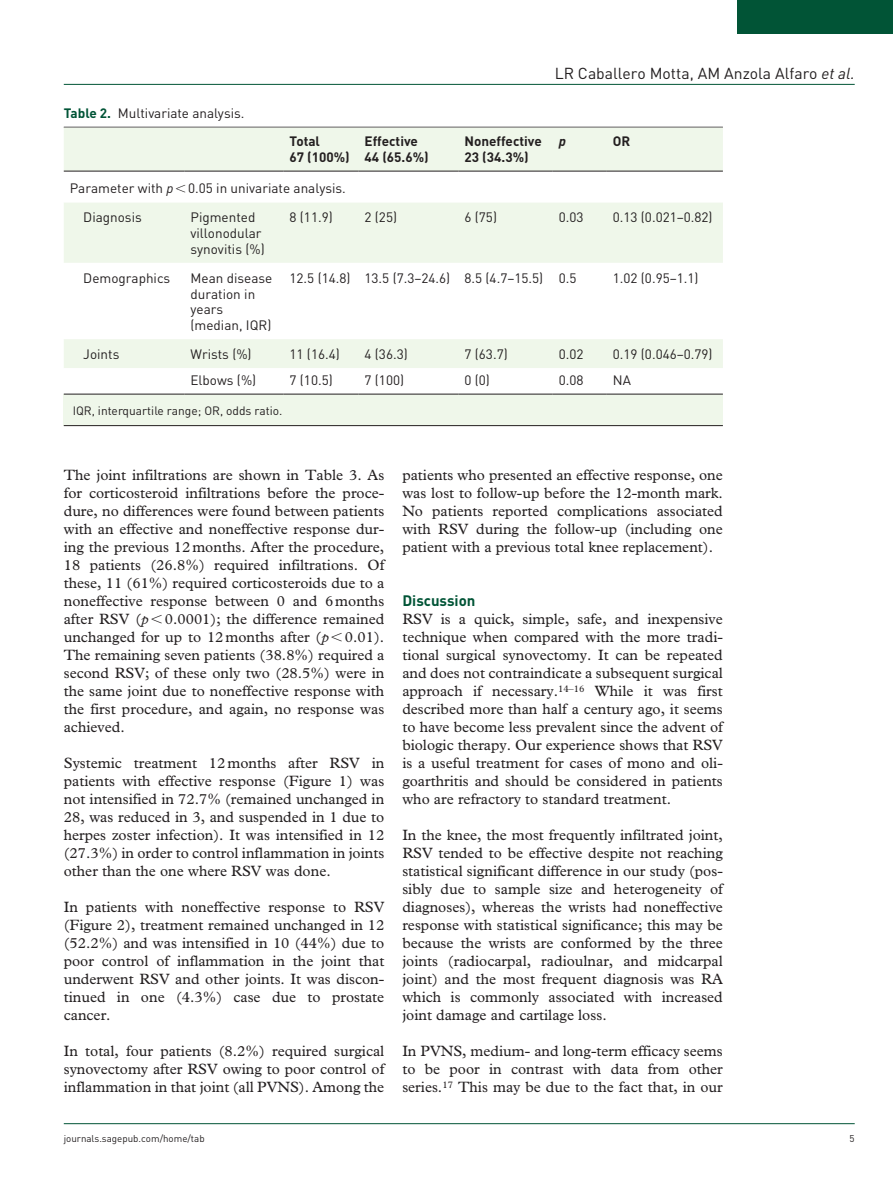
<style>
.page{position:relative;width:893px;height:1191px;background:#fff}
.page>*{position:absolute;margin:0;border:0;box-sizing:border-box;transform-origin:0 0}
.t1{font:15.75px "DIN";color:#231f20}
.t2{font:15px/18px "Plantin Std";color:#231f20;text-align:justify}
.t3{font:700 15px "DIN";color:#015436}
.t4{font:13.5px/15.8px "DIN";color:#231f20}
.t5{font:700 13.5px/15.8px "DIN";color:#231f20}
.t6{font:italic 700 13.5px "DIN";color:#231f20}
.t7{font:12px "DIN";color:#231f20}
.t8{font:9.75px "DIN";color:#231f20}
.s1{font-weight:700;color:#015436}
.s2{font-style:italic}
</style>
<div class="page">
<hr style="left:64px;top:84px;width:791px;height:1px;background:#015436">
<hr style="left:64px;top:1123px;width:791px;height:1px;background:#015436">
<div style="left:738px;top:0;width:155px;height:34px;background:#015436"></div>
<div style="left:64px;top:394px;width:659px;height:32px;background:#eff7ea"></div>
<hr style="left:64px;top:127px;width:659px;height:1px;background:#231f20">
<hr style="left:64px;top:425px;width:659px;height:1px;background:#231f20">
<div style="left:64px;top:128px;width:659px;height:43px;background:#eff7ea"></div>
<svg style="left:64px;top:203px;width:659px;height:191px"></svg>
<hr style="left:64px;top:171px;width:120px;height:1px;background:#231f20">
<hr style="left:184px;top:171px;width:100px;height:1px;background:#231f20">
<hr style="left:284px;top:171px;width:74px;height:1px;background:#231f20">
<hr style="left:358px;top:171px;width:100px;height:1px;background:#231f20">
<hr style="left:458px;top:171px;width:95px;height:1px;background:#231f20">
<hr style="left:553px;top:171px;width:54px;height:1px;background:#231f20">
<hr style="left:607px;top:171px;width:116px;height:1px;background:#231f20">
<hr style="left:184px;top:394px;width:100px;height:1px;background:#231f20">
<hr style="left:284px;top:394px;width:74px;height:1px;background:#231f20">
<hr style="left:358px;top:394px;width:100px;height:1px;background:#231f20">
<hr style="left:458px;top:394px;width:95px;height:1px;background:#231f20">
<hr style="left:553px;top:394px;width:54px;height:1px;background:#231f20">
<hr style="left:607px;top:394px;width:116px;height:1px;background:#231f20">
<hr style="left:64px;top:394px;width:120px;height:1px;background:#231f20">
<p class="t4" style="left:64px;top:105px;width:182px"><span class="s1">Table 2.</span> Multivariate analysis.</p>
<p class="t1" style="left:555px;top:63px;width:301px">LR Caballero Motta, AM Anzola Alfaro <span class="s2">et al.</span></p>
<p class="t5" style="left:290px;top:133px;width:62px">Total<br>67 (100%)</p>
<p class="t5" style="left:365px;top:133px;width:66px">Effective<br>44 (65.6%)</p>
<p class="t5" style="left:464px;top:133px;width:79px">Noneffective<br>23 (34.3%)</p>
<p class="t6" style="left:559px;top:133px;width:9px">p</p>
<p class="t5" style="left:613px;top:133px;width:19px">OR</p>
<p class="t4" style="left:83px;top:174px;width:264px;line-height:29px;text-indent:-14px">Parameter with <span class="s2">p</span> 0.05 in univariate analysis.<br>Diagnosis</p>
<p class="t4" style="left:191px;top:209px;width:76px">Pigmented villonodular synovitis (%)</p>
<p class="t4" style="left:290px;top:209px;width:45px">8 (11.9)</p>
<p class="t4" style="left:365px;top:209px;width:34px">2 (25)</p>
<p class="t4" style="left:464px;top:209px;width:34px">6 (75)</p>
<p class="t4" style="left:559px;top:209px;width:26px">0.03</p>
<p class="t4" style="left:613px;top:209px;width:101px">0.13 (0.021–0.82)</p>
<p class="t4" style="left:83px;top:270px;width:89px">Demographics</p>
<p class="t4" style="left:191px;top:270px;width:83px">Mean disease duration in years (median, IQR)</p>
<p class="t4" style="left:290px;top:270px;width:288px">12.5 (14.8) 13.5 (7.3–24.6) 8.5 (4.7–15.5) 0.5</p>
<p class="t4" style="left:613px;top:270px;width:87px">1.02 (0.95–1.1)</p>
<p class="t4" style="left:83px;top:346px;width:38px">Joints</p>
<p class="t4" style="left:191px;top:346px;width:63px">Wrists (%)</p>
<p class="t4" style="left:290px;top:346px;width:52px">11 (16.4)</p>
<p class="t4" style="left:365px;top:346px;width:45px">4 (36.3)</p>
<p class="t4" style="left:464px;top:346px;width:45px">7 (63.7)</p>
<p class="t4" style="left:559px;top:346px;width:26px">0.02</p>
<p class="t4" style="left:613px;top:346px;width:101px">0.19 (0.046–0.79)</p>
<p class="t4" style="left:191px;top:372px;width:67px">Elbows (%)</p>
<p class="t4" style="left:290px;top:372px;width:45px">7 (10.5)</p>
<p class="t4" style="left:365px;top:372px;width:41px">7 (100)</p>
<p class="t4" style="left:464px;top:372px;width:27px">0 (0)</p>
<p class="t4" style="left:559px;top:372px;width:26px">0.08</p>
<p class="t4" style="left:613px;top:372px;width:20px">NA</p>
<p class="t7" style="left:73px;top:403px;width:211px">IQR, interquartile range; OR, odds ratio.</p>
<p class="t2" style="left:64px;top:466px;width:322px">The joint infiltrations are shown in Table 3. As for corticosteroid infiltrations before the proce&shy;dure, no differences were found between patients with an effective and noneffective response dur&shy;ing the previous 12months. After the procedure, 18 patients (26.8%) required infiltrations. Of these, 11 (61%) required corticosteroids due to a noneffective response between 0 and 6months after RSV (<span class="s2">p</span> 0.0001); the difference remained unchanged for up to 12months after (<span class="s2">p</span> 0.01).<br>The remaining seven patients (38.8%) required a second RSV; of these only two (28.5%) were in the same joint due to noneffective response with the first procedure, and again, no response was achieved.</p>
<p class="t2" style="left:64px;top:754px;width:322px">Systemic treatment 12months after RSV in patients with effective response (Figure 1) was not intensified in 72.7% (remained unchanged in 28, was reduced in 3, and suspended in 1 due to herpes zoster infection). It was intensified in 12 (27.3%) in order to control inflammation in joints other than the one where RSV was done.</p>
<p class="t2" style="left:64px;top:898px;width:322px">In patients with noneffective response to RSV (Figure 2), treatment remained unchanged in 12 (52.2%) and was intensified in 10 (44%) due to poor control of inflammation in the joint that underwent RSV and other joints. It was discon&shy;tinued in one (4.3%) case due to prostate cancer.</p>
<p class="t2" style="left:64px;top:1042px;width:322px">In total, four patients (8.2%) required surgical synovectomy after RSV owing to poor control of inflammation in that joint (all PVNS). Among the</p>
<p class="t2" style="left:402px;top:466px;width:322px">patients who presented an effective response, one was lost to follow-up before the 12-month mark.<br>No patients reported complications associated with RSV during the follow-up (including one patient with a previous total knee replacement).</p>
<p class="t3" style="left:402px;top:591px;width:75px">Discussion</p>
<p class="t2" style="left:402px;top:610px;width:322px">RSV is a quick, simple, safe, and inexpensive technique when compared with the more tradi&shy;tional surgical synovectomy. It can be repeated and does not contraindicate a subsequent surgical approach if necessary.<sup>14–16</sup> While it was first described more than half a century ago, it seems to have become less prevalent since the advent of biologic therapy. Our experience shows that RSV is a useful treatment for cases of mono and oli&shy;goarthritis and should be considered in patients who are refractory to standard treatment.</p>
<p class="t2" style="left:402px;top:826px;width:322px">In the knee, the most frequently infiltrated joint, RSV tended to be effective despite not reaching statistical significant difference in our study (pos&shy;sibly due to sample size and heterogeneity of diagnoses), whereas the wrists had noneffective response with statistical significance; this may be because the wrists are conformed by the three joints (radiocarpal, radioulnar, and midcarpal joint) and the most frequent diagnosis was RA which is commonly associated with increased joint damage and cartilage loss.</p>
<p class="t2" style="left:402px;top:1042px;width:322px">In PVNS, medium- and long-term efficacy seems to be poor in contrast with data from other series.<sup>17</sup> This may be due to the fact that, in our</p>
<p class="t8" style="left:64px;top:1132px;width:142px">journals.sagepub.com/home/tab</p>
<p class="t8" style="left:850px;top:1132px;width:7px">5</p>
</div>
